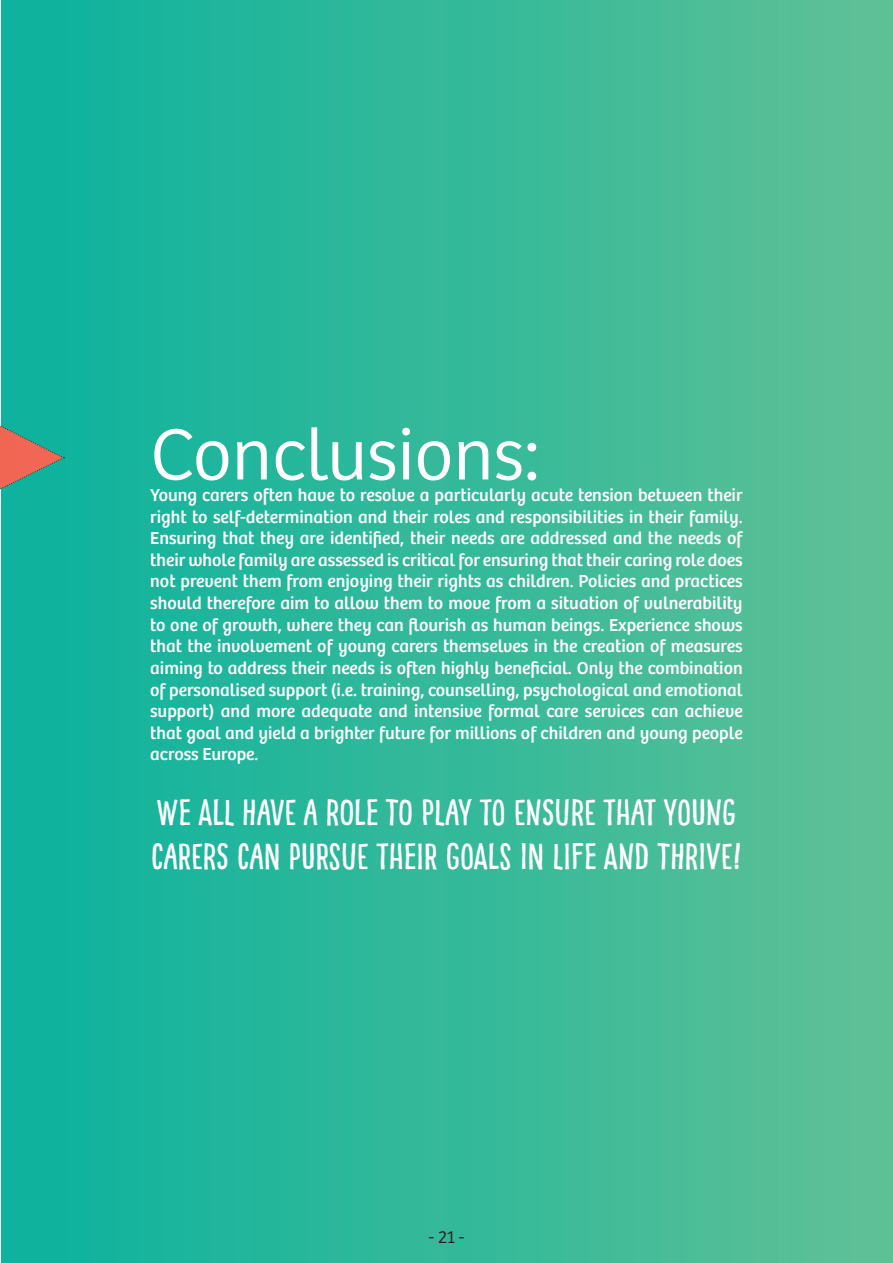
<style>
.page{position:relative;width:893px;height:1263px;background:#fff}
.page>*{position:absolute;margin:0;border:0;box-sizing:border-box;transform-origin:0 0}
.t1{font:300 75px "Bree";color:#fff}
.t2{font:36.3px/43.5px "Pinto NO 01";color:#fff}
.t3{font:18px/21.6px "Bree";color:#fff;text-align:justify}
.t4{font:300 18px "Bree";color:#231f20}
</style>
<div class="page">
<div style="left:2px;top:0;width:891px;height:1263px;background:linear-gradient(to right,#0ab29e,#5fc196)"></div>
<svg style="left:0;top:378px;width:64px;height:158px;background:#40a38f"></svg>
<h1 class="t1" style="left:150px;top:412px;width:391px">Conclusions:</h1>
<p class="t3" style="left:150px;top:484px;width:594px">Young carers often have to resolve a particularly acute tension between their right to self-determination and their roles and responsibilities in their family.<br>Ensuring that they are identified, their needs are addressed and the needs of their whole family are assessed is critical for ensuring that their caring role does not prevent them from enjoying their rights as children. Policies and practices should therefore aim to allow them to move from a situation of vulnerability to one of growth, where they can flourish as human beings. Experience shows that the involvement of young carers themselves in the creation of measures aiming to address their needs is often highly beneficial. Only the combination of personalised support (i.e. training, counselling, psychological and emotional support) and more adequate and intensive formal care services can achieve that goal and yield a brighter future for millions of children and young people across Europe.</p>
<h2 class="t2" style="left:151px;top:791px;width:592px">WE ALL HAVE A ROLE TO PLAY TO ENSURE THAT YOUNG<br>CARERS CAN PURSUE THEIR GOALS IN LIFE AND THRIVE!</h2>
<p class="t4" style="left:428px;top:1227px;width:38px">- 21 -</p>
</div>
